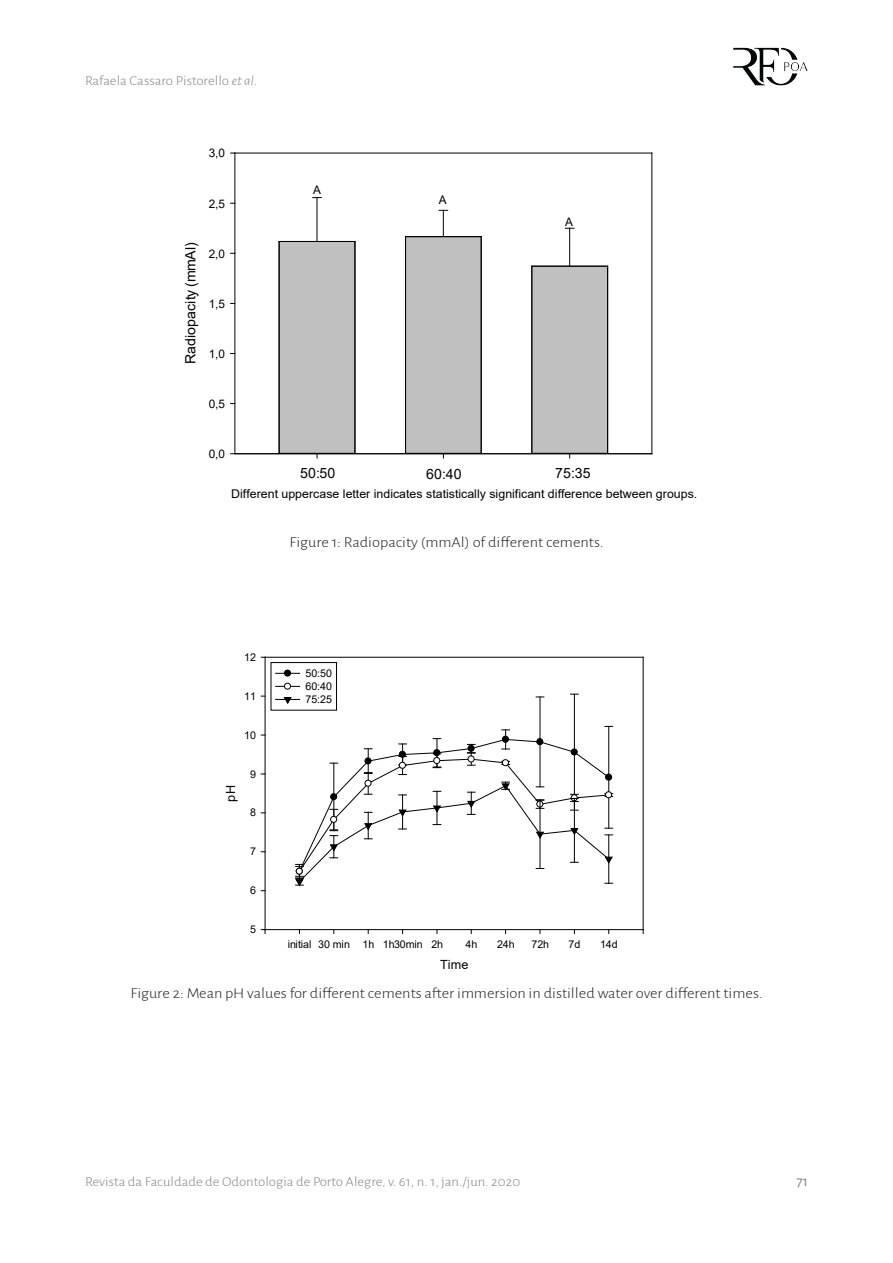
<style>
.page{position:relative;width:893px;height:1263px;background:#fff}
.page>*{position:absolute;margin:0;border:0;box-sizing:border-box;transform-origin:0 0}
.t1{font:300 15px "Alegreya Sans";color:#231f20;scale:1.1 1}
.t2{font:15px "Alegreya Sans SC";color:#808285}
.t3{font:14.1px "Arial";letter-spacing:.005em;color:#000}
.t4{font:300 13.5px "Alegreya Sans";color:#808285;scale:1.1 1}
.t5{font:12.6px "Arial";letter-spacing:.01em;color:#000}
.t6{font:12px "Arial";letter-spacing:.005em;color:#000}
.t7{font:11.85px "Arial";color:#000}
.t8{font:10.65px/13px "Arial";letter-spacing:-.01em;color:#000;text-align:justify}
.s1{font-style:italic}
</style>
<div class="page">
<img style="left:733px;top:47px;width:75px;height:39px">
<hr style="left:235px;top:153px;width:417px;height:1px;background:#000">
<hr style="left:234px;top:153px;width:1px;height:301px;background:#000">
<hr style="left:651px;top:153px;width:1px;height:301px;background:#000">
<div style="left:279px;top:241px;width:76px;height:212px;background:#c0c0c0"></div>
<div style="left:279px;top:241px;width:76px;height:213px;border:1px solid #000"></div>
<hr style="left:355px;top:241px;width:1px;height:212px;background:#000">
<hr style="left:279px;top:241px;width:76px;height:1px;background:#000">
<hr style="left:279px;top:241px;width:1px;height:212px;background:#000">
<hr style="left:317px;top:198px;width:1px;height:43px;background:#000">
<div style="left:406px;top:237px;width:75px;height:216px;background:#c0c0c0"></div>
<hr style="left:481px;top:237px;width:1px;height:216px;background:#000">
<hr style="left:406px;top:236px;width:75px;height:1px;background:#000">
<hr style="left:405px;top:237px;width:1px;height:216px;background:#000">
<svg style="left:439px;top:210px;width:9px;height:26px"></svg>
<div style="left:532px;top:266px;width:76px;height:187px;background:#c0c0c0"></div>
<hr style="left:607px;top:266px;width:1px;height:187px;background:#000">
<hr style="left:532px;top:266px;width:76px;height:1px;background:#000">
<hr style="left:531px;top:266px;width:1px;height:187px;background:#000">
<hr style="left:569px;top:228px;width:1px;height:38px;background:#000">
<hr style="left:235px;top:453px;width:417px;height:1px;background:#000">
<hr style="left:265px;top:929px;width:378px;height:1px;background:#000">
<hr style="left:265px;top:657px;width:378px;height:1px;background:#000">
<hr style="left:265px;top:657px;width:1px;height:273px;background:#000">
<svg style="left:261px;top:929px;width:5px;height:4px"></svg>
<hr style="left:643px;top:657px;width:1px;height:273px;background:#000">
<hr style="left:540px;top:697px;width:1px;height:45px;background:#010101">
<hr style="left:574px;top:694px;width:1px;height:58px;background:#010101">
<svg style="left:295px;top:726px;width:318px;height:160px"></svg>
<div style="left:271px;top:662px;width:66px;height:48px;border:1px solid #000"></div>
<svg style="left:276px;top:673px;width:24px;height:1px"></svg>
<div style="left:284px;top:670px;width:7px;height:6px;background:#000;border-radius:50%"></div>
<div style="left:284px;top:670px;width:7px;height:6px;border:1px solid #000;border-radius:50%"></div>
<svg style="left:276px;top:686px;width:24px;height:1px"></svg>
<div style="left:284px;top:683px;width:7px;height:6px;background:#fff;border-radius:50%"></div>
<div style="left:284px;top:683px;width:7px;height:6px;border:1px solid #000;border-radius:50%"></div>
<svg style="left:276px;top:697px;width:24px;height:7px"></svg>
<p class="t4" style="left:85px;top:72px;width:158px">Rafaela Cassaro Pistorello <span class="s1">et al.</span></p>
<p class="t7" style="left:209px;top:145px;width:18px">3,0</p>
<p class="t7" style="left:209px;top:195px;width:18px">2,5</p>
<p class="t3" style="left:181px;top:364px;width:123px;rotate:-90deg">Radiopacity (mmAl)</p>
<p class="t7" style="left:209px;top:245px;width:18px">2,0</p>
<p class="t7" style="left:209px;top:295px;width:18px">1,5</p>
<p class="t7" style="left:209px;top:345px;width:18px">1,0</p>
<p class="t7" style="left:209px;top:396px;width:18px">0,5</p>
<p class="t7" style="left:313px;top:182px;width:9px">A</p>
<p class="t7" style="left:439px;top:192px;width:9px">A</p>
<p class="t7" style="left:565px;top:213px;width:9px">A</p>
<p class="t7" style="left:209px;top:446px;width:18px">0,0</p>
<p class="t3" style="left:300px;top:463px;width:37px">50:50</p>
<p class="t3" style="left:426px;top:464px;width:37px">60:40</p>
<p class="t3" style="left:555px;top:463px;width:37px">75:35</p>
<p class="t6" style="left:231px;top:485px;width:468px">Different uppercase letter indicates statistically significant difference between groups.</p>
<p class="t1" style="left:289px;top:532px;width:287px">Figure 1: Radiopacity (mmAl) of different cements.</p>
<p class="t8" style="left:244px;top:650px;width:13px">12</p>
<p class="t8" style="left:244px;top:689px;width:13px">11</p>
<p class="t8" style="left:244px;top:728px;width:13px">10</p>
<p class="t5" style="left:222px;top:802px;width:18px;rotate:-90deg">pH</p>
<p class="t8" style="left:250px;top:767px;width:7px">9</p>
<p class="t8" style="left:250px;top:806px;width:7px">8</p>
<p class="t8" style="left:250px;top:845px;width:7px">7</p>
<p class="t8" style="left:250px;top:884px;width:7px">6</p>
<p class="t8" style="left:250px;top:923px;width:7px">5</p>
<p class="t8" style="left:306px;top:667px;width:28px">50:50<br>60:40<br>75:25</p>
<p class="t8" style="left:288px;top:938px;width:157px">initial 30 min 1h 1h30min 2h</p>
<p class="t8" style="left:466px;top:938px;width:13px">4h</p>
<p class="t8" style="left:497px;top:938px;width:19px">24h</p>
<p class="t8" style="left:531px;top:938px;width:19px">72h</p>
<p class="t8" style="left:569px;top:938px;width:13px">7d</p>
<p class="t8" style="left:600px;top:938px;width:19px">14d</p>
<p class="t5" style="left:440px;top:956px;width:30px">Time</p>
<p class="t1" style="left:130px;top:983px;width:576px">Figure 2: Mean pH values for different cements after immersion in distilled water over different times.</p>
<p class="t4" style="left:85px;top:1172px;width:397px">Revista da Faculdade de Odontologia de Porto Alegre, v. 61, n. 1, jan./jun. 2020</p>
<p class="t2" style="left:796px;top:1171px;width:13px">71</p>
</div>
